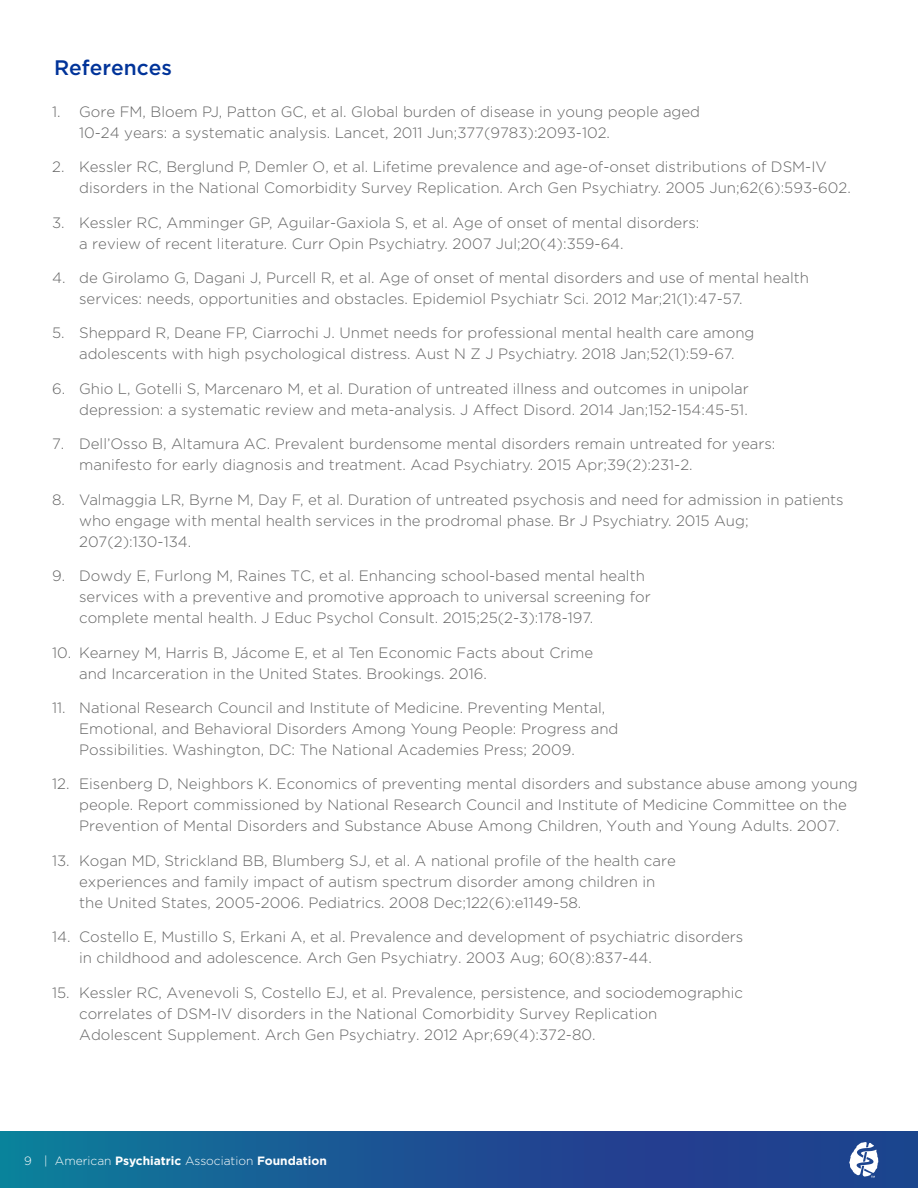
<style>
.page{position:relative;width:918px;height:1188px;background:#fff}
.page>*{position:absolute;margin:0;border:0;box-sizing:border-box;transform-origin:0 0}
.t1{font:500 21px "Gotham";color:#039}
.t2{font:300 15px/21px "Gotham";color:#646464}
.t3{font:300 12px "Gotham";color:#fff}
.s1{font-weight:700}
</style>
<div class="page">
<svg style="left:0;top:1132px;width:918px;height:56px;background:#1a5493"></svg>
<svg style="left:849px;top:1142px;width:29px;height:36px"></svg>
<h1 class="t1" style="left:54px;top:54px;width:120px">References</h1>
<p class="t2" style="left:79px;top:101px;width:623px;text-indent:-27px">1. Gore FM, Bloem PJ, Patton GC, et al. Global burden of disease in young people aged<br>10-24 years: a systematic analysis. Lancet, 2011 Jun;377(9783):2093-102.</p>
<p class="t2" style="left:79px;top:156px;width:773px;text-indent:-27px">2. Kessler RC, Berglund P, Demler O, et al. Lifetime prevalence and age-of-onset distributions of DSM-IV disorders in the National Comorbidity Survey Replication. Arch Gen Psychiatry. 2005 Jun;62(6):593-602.</p>
<p class="t2" style="left:79px;top:212px;width:622px;text-indent:-27px">3. Kessler RC, Amminger GP, Aguilar-Gaxiola S, et al. Age of onset of mental disorders: a review of recent literature. Curr Opin Psychiatry. 2007 Jul;20(4):359-64.</p>
<p class="t2" style="left:79px;top:267px;width:731px;text-indent:-27px">4. de Girolamo G, Dagani J, Purcell R, et al. Age of onset of mental disorders and use of mental health services: needs, opportunities and obstacles. Epidemiol Psychiatr Sci. 2012 Mar;21(1):47-57.</p>
<p class="t2" style="left:52px;top:322px;width:704px;text-align:center">5. Sheppard R, Deane FP, Ciarrochi J. Unmet needs for professional mental health care among adolescents with high psychological distress. Aust N Z J Psychiatry. 2018 Jan;52(1):59-67.</p>
<p class="t2" style="left:52px;top:378px;width:698px;text-align:right">6. Ghio L, Gotelli S, Marcenaro M, et al. Duration of untreated illness and outcomes in unipolar depression: a systematic review and meta-analysis. J Affect Disord. 2014 Jan;152-154:45-51.</p>
<p class="t2" style="left:79px;top:433px;width:698px;text-indent:-27px">7. Dell’Osso B, Altamura AC. Prevalent burdensome mental disorders remain untreated for years: manifesto for early diagnosis and treatment. Acad Psychiatry. 2015 Apr;39(2):231-2.</p>
<p class="t2" style="left:79px;top:489px;width:766px;text-indent:-27px">8. Valmaggia LR, Byrne M, Day F, et al. Duration of untreated psychosis and need for admission in patients who engage with mental health services in the prodromal phase. Br J Psychiatry. 2015 Aug;<br>207(2):130-134.</p>
<p class="t2" style="left:79px;top:565px;width:573px;text-indent:-27px">9. Dowdy E, Furlong M, Raines TC, et al. Enhancing school-based mental health services with a preventive and promotive approach to universal screening for complete mental health. J Educ Psychol Consult. 2015;25(2-3):178-197.</p>
<p class="t2" style="left:79px;top:641px;width:516px;text-indent:-27px">10. Kearney M, Harris B, Jácome E, et al Ten Economic Facts about Crime and Incarceration in the United States. Brookings. 2016.</p>
<p class="t2" style="left:79px;top:697px;width:541px;text-indent:-27px">11. National Research Council and Institute of Medicine. Preventing Mental,<br>Emotional, and Behavioral Disorders Among Young People: Progress and<br>Possibilities. Washington, DC: The National Academies Press; 2009.</p>
<p class="t2" style="left:79px;top:773px;width:780px;text-indent:-27px">12. Eisenberg D, Neighbors K. Economics of preventing mental disorders and substance abuse among young people. Report commissioned by National Research Council and Institute of Medicine Committee on the<br>Prevention of Mental Disorders and Substance Abuse Among Children, Youth and Young Adults. 2007.</p>
<p class="t2" style="left:79px;top:850px;width:598px;text-indent:-27px">13. Kogan MD, Strickland BB, Blumberg SJ, et al. A national profile of the health care experiences and family impact of autism spectrum disorder among children in the United States, 2005-2006. Pediatrics. 2008 Dec;122(6):e1149-58.</p>
<p class="t2" style="left:79px;top:926px;width:666px;text-indent:-27px">14. Costello E, Mustillo S, Erkani A, et al. Prevalence and development of psychiatric disorders in childhood and adolescence. Arch Gen Psychiatry. 2003 Aug; 60(8):837-44.</p>
<p class="t2" style="left:79px;top:982px;width:665px;text-indent:-27px">15. Kessler RC, Avenevoli S, Costello EJ, et al. Prevalence, persistence, and sociodemographic correlates of DSM-IV disorders in the National Comorbidity Survey Replication<br>Adolescent Supplement. Arch Gen Psychiatry. 2012 Apr;69(4):372-80.</p>
<p class="t3" style="left:24px;top:1153px;width:304px">9 | American <span class="s1">Psychiatric</span> Association <span class="s1">Foundation</span></p>
</div>
